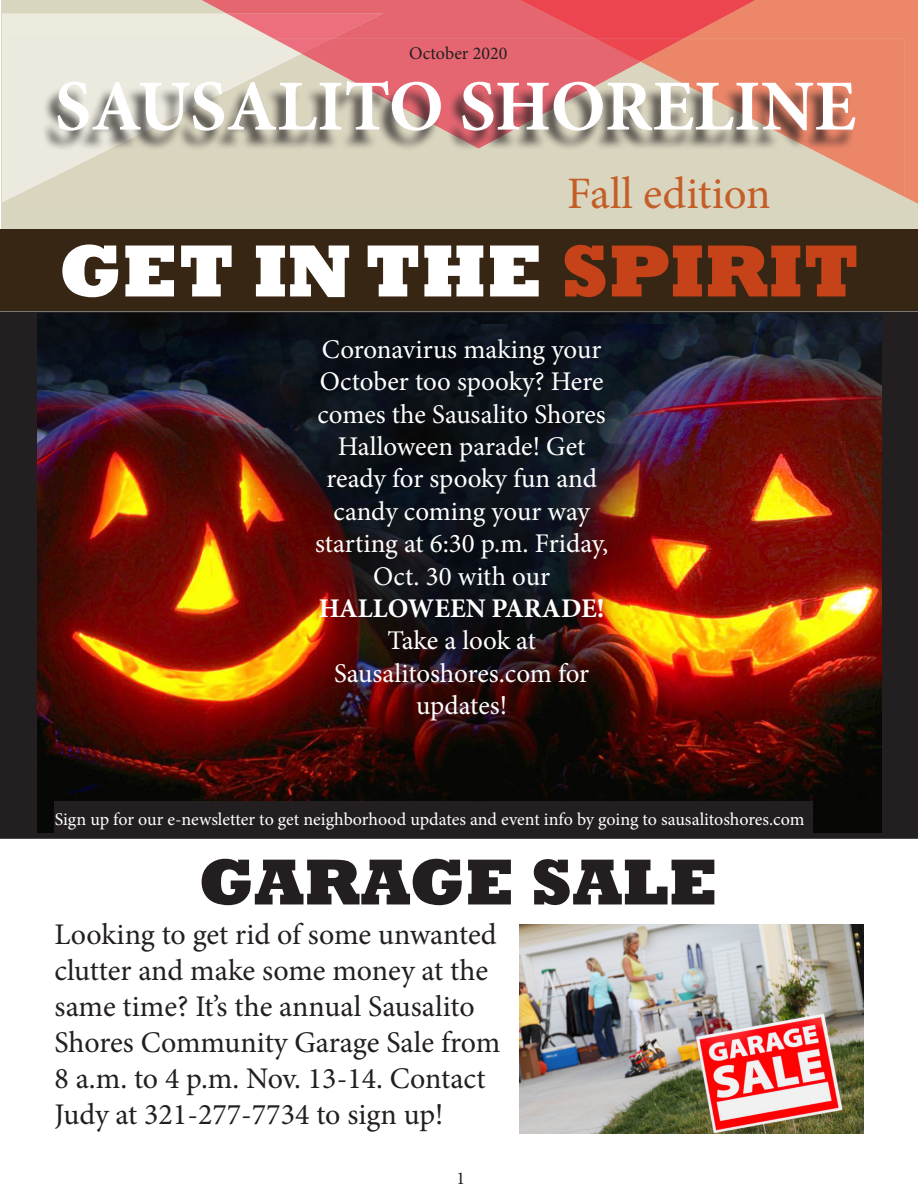
<style>
.page{position:relative;width:918px;height:1188px;background:#fff}
.page>*{position:absolute;margin:0;border:0;box-sizing:border-box;transform-origin:0 0}
.t1{font:800 75px "Rockwell";color:#fff}
.t2{font:700 72px "Minion Pro";color:#fff}
.t3{font:800 66px "Rockwell";color:#231f20}
.t4{font:45px "Minion Pro";color:#c45e28}
.t5{font:30px/36px "Minion Pro";letter-spacing:-.005em;color:#231f20}
.t6{font:27px/32.4px "Minion Pro";letter-spacing:-.005em;color:#fff}
.t7{font:700 27px/32.4px "Minion Pro";color:#fff;text-align:center}
.t8{font:18px "Minion Pro";letter-spacing:-.005em;color:#fff}
.t9{font:18px "Minion Pro";color:#231f20}
.s1{color:#c64219}
.s2{font-weight:400}
</style>
<div class="page">
<div style="left:1px;top:0;width:917px;height:230px;background:#d9d6bf"></div>
<div style="left:2px;top:13px;width:200px;height:190px;background:#edebde"></div>
<div style="left:756px;top:0;width:162px;height:204px;background:#ed8769"></div>
<img style="left:10px;top:197px;width:894px;height:7px">
<img style="left:10px;top:39px;width:292px;height:160px">
<img style="left:756px;top:39px;width:148px;height:158px">
<svg style="left:202px;top:0;width:554px;height:86px;background:#e77b7c"></svg>
<div style="left:0;top:229px;width:918px;height:82px;background:#382614"></div>
<div style="left:1px;top:312px;width:916px;height:526px;background:#231f20"></div>
<img style="left:37px;top:313px;width:845px;height:519px">
<div style="left:42px;top:86px;width:812px;height:65px;background:#231f20;opacity:.75"></div>
<div style="left:409px;top:46px;width:101px;height:16px;background:#e56671"></div>
<img style="left:520px;top:925px;width:344px;height:209px">
<div style="left:55px;top:801px;width:758px;height:35px;background:#231f20"></div>
<p class="t9" style="left:409px;top:42px;width:100px">October 2020</p>
<p class="t2" style="left:55px;top:56px;width:803px">SAUSALITO SHORELINE</p>
<p class="t4" style="left:567px;top:163px;width:205px">Fall edition</p>
<p class="t1" style="left:59px;top:228px;width:802px">GET IN THE <span class="s1">SPIRIT</span></p>
<p class="t6" style="left:322px;top:333px;width:281px">Coronavirus making your</p>
<p class="t6" style="left:318px;top:366px;width:290px">October too spooky? Here comes the Sausalito Shores</p>
<p class="t6" style="left:315px;top:430px;width:295px;text-align:center">Halloween parade! Get ready for spooky fun and candy coming your way starting at 6:30 p.m. Friday,<br>Oct. 30 with our</p>
<p class="t7" style="left:319px;top:592px;width:287px">HALLOWEEN PARADE!<br><span class="s2">Take a look at</span></p>
<p class="t6" style="left:334px;top:657px;width:257px">Sausalitoshores.com for</p>
<p class="t6" style="left:416px;top:690px;width:92px">updates!</p>
<p class="t8" style="left:55px;top:807px;width:751px">Sign up for our e-newsletter to get neighborhood updates and event info by going to sausalitoshores.com</p>
<p class="t3" style="left:198px;top:844px;width:521px">GARAGE SALE</p>
<p class="t5" style="left:55px;top:916px;width:447px">Looking to get rid of some unwanted clutter and make some money at the same time? It’s the annual Sausalito Shores Community Garage Sale from 8 a.m. to 4 p.m. Nov. 13-14. Contact Judy at 321-277-7734 to sign up!</p>
<p class="t9" style="left:456px;top:1166px;width:10px">1</p>
</div>
